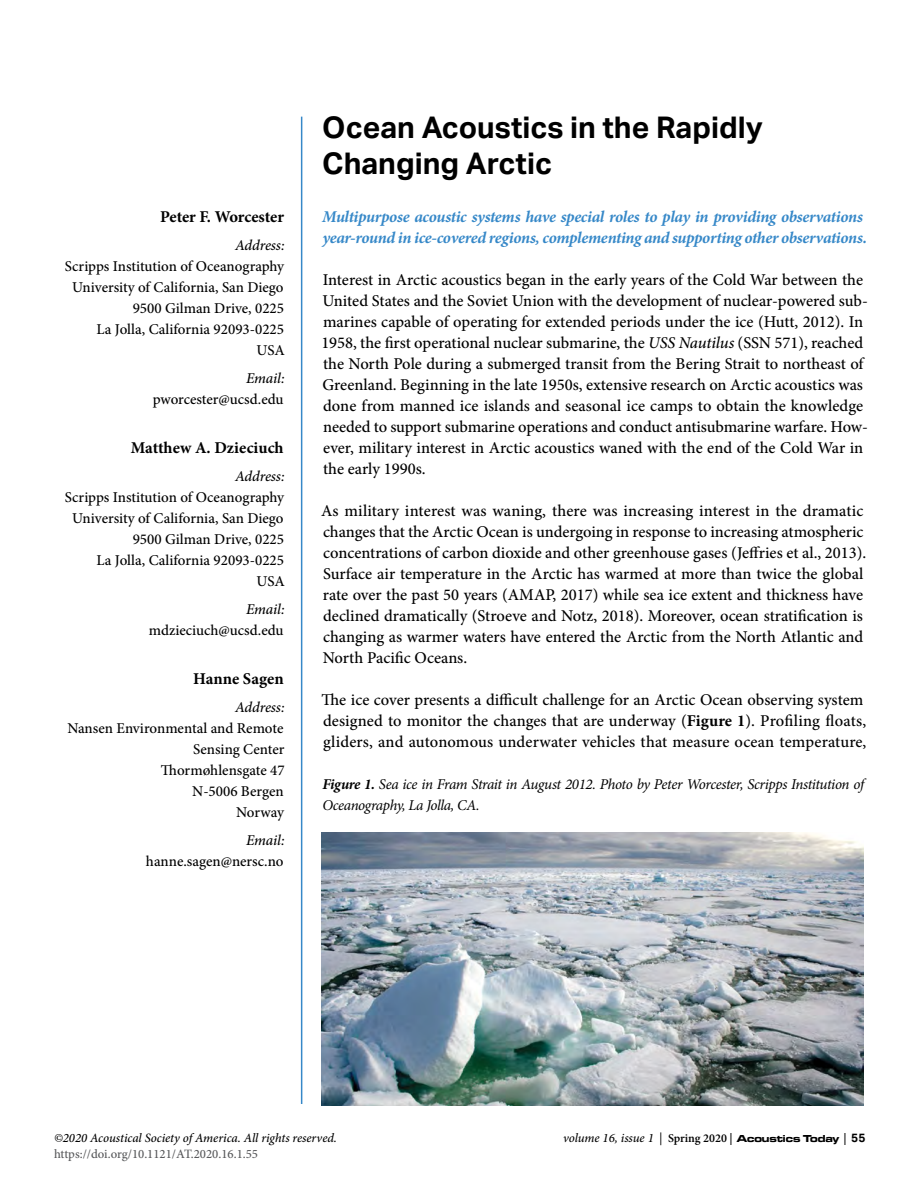
<style>
.page{position:relative;width:918px;height:1188px;background:#fff}
.page>*{position:absolute;margin:0;border:0;box-sizing:border-box;transform-origin:0 0}
.t1{font:700 30px/36px "Aktiv Grotesk";color:#000}
.t2{font:500 16.5px/21px "Minion Pro";color:#000}
.t3{font:italic 700 16.5px/21px "Minion Pro";letter-spacing:-.025em;color:#3688c8}
.t4{font:700 16.5px "Minion Pro";color:#000}
.t5{font:500 15px/21px "Minion Pro";color:#000;text-align:right}
.t6{font:italic 15px/21px "Minion Pro";letter-spacing:-.03em;color:#000}
.t7{font:italic 500 15px "Minion Pro";letter-spacing:-.01em;color:#000}
.t8{font:italic 500 12.75px "Minion Pro";letter-spacing:-.005em;color:#000}
.t9{font:500 12.75px "Minion Pro";color:#58595b}
.s1{font-style:italic}
.s2{font-weight:700}
.s3{font-weight:600;font-style:normal;font-size:12px}
.s4{font-family:"Microgramma Ext D";font-weight:700;font-style:normal;font-size:10.5px}
.s5{font-family:"Aktiv Grotesk";font-weight:700;font-style:normal;font-size:12px}
</style>
<div class="page">
<hr style="left:301px;top:117px;width:1px;height:987px;background:#3688c8">
<img style="left:322px;top:832px;width:542px;height:274px">
<p class="t4" style="left:160px;top:205px;width:125px">Peter F. Worcester</p>
<p class="t7" style="left:235px;top:235px;width:51px">Address:</p>
<p class="t5" style="left:65px;top:255px;width:222px">Scripps Institution of Oceanography<br>University of California, San Diego<br>9500 Gilman Drive, 0225<br>La Jolla, California 92093-0225<br>USA</p>
<p class="t7" style="left:246px;top:367px;width:40px">Email:</p>
<p class="t5" style="left:153px;top:388px;width:132px">pworcester@ucsd.edu</p>
<p class="t4" style="left:131px;top:436px;width:154px">Matthew A. Dzieciuch</p>
<p class="t7" style="left:235px;top:466px;width:51px">Address:</p>
<p class="t5" style="left:65px;top:486px;width:222px">Scripps Institution of Oceanography<br>University of California, San Diego<br>9500 Gilman Drive, 0225<br>La Jolla, California 92093-0225<br>USA</p>
<p class="t7" style="left:246px;top:598px;width:40px">Email:</p>
<p class="t5" style="left:149px;top:619px;width:136px">mdzieciuch@ucsd.edu</p>
<p class="t4" style="left:193px;top:667px;width:92px">Hanne Sagen</p>
<p class="t7" style="left:235px;top:697px;width:51px">Address:</p>
<p class="t5" style="left:67px;top:717px;width:219px">Nansen Environmental and Remote<br>Sensing Center<br>Thormøhlensgate 47<br>N-5006 Bergen<br>Norway</p>
<p class="t7" style="left:246px;top:829px;width:40px">Email:</p>
<p class="t5" style="left:146px;top:850px;width:139px">hanne.sagen@nersc.no</p>
<h1 class="t1" style="left:322px;top:109px;width:442px">Ocean Acoustics in the Rapidly<br>Changing Arctic</h1>
<p class="t3" style="left:322px;top:206px;width:546px">Multipurpose acoustic systems have special roles to play in providing observations year-round in ice-covered regions, complementing and supporting other observations.</p>
<p class="t2" style="left:321px;top:269px;width:548px">Interest in Arctic acoustics began in the early years of the Cold War between the United States and the Soviet Union with the development of nuclear-powered sub&shy;marines capable of operating for extended periods under the ice (Hutt, 2012). In 1958, the first operational nuclear submarine, the <span class="s1">USS Nautilus</span> (SSN 571), reached the North Pole during a submerged transit from the Bering Strait to northeast of Greenland. Beginning in the late 1950s, extensive research on Arctic acoustics was done from manned ice islands and seasonal ice camps to obtain the knowledge needed to support submarine operations and conduct antisubmarine warfare. How&shy;ever, military interest in Arctic acoustics waned with the end of the Cold War in the early 1990s.</p>
<p class="t2" style="left:321px;top:500px;width:547px">As military interest was waning, there was increasing interest in the dramatic changes that the Arctic Ocean is undergoing in response to increasing atmospheric concentrations of carbon dioxide and other greenhouse gases (Jeffries et al., 2013).<br>Surface air temperature in the Arctic has warmed at more than twice the global rate over the past 50 years (AMAP, 2017) while sea ice extent and thickness have declined dramatically (Stroeve and Notz, 2018). Moreover, ocean stratification is changing as warmer waters have entered the Arctic from the North Atlantic and North Pacific Oceans.</p>
<p class="t2" style="left:321px;top:689px;width:546px">The ice cover presents a difficult challenge for an Arctic Ocean observing system designed to monitor the changes that are underway (<span class="s2">Figure 1</span>). Profiling floats, gliders, and autonomous underwater vehicles that measure ocean temperature,</p>
<p class="t6" style="left:322px;top:774px;width:543px"><span class="s2">Figure 1.</span> Sea ice in Fram Strait in August 2012. Photo by Peter Worcester, Scripps Institution of<br>Oceanography, La Jolla, CA.</p>
<p class="t8" style="left:54px;top:1129px;width:285px">©2020 Acoustical Society of America. All rights reserved.</p>
<p class="t8" style="left:563px;top:1129px;width:304px">volume 16, issue 1 | <span class="s3">Spring 2020 |</span> <span class="s4">Acoustics Today</span> <span class="s3">|</span> <span class="s5">55</span></p>
<p class="t9" style="left:54px;top:1146px;width:206px">https://doi.org/10.1121/AT.2020.16.1.55</p>
</div>
